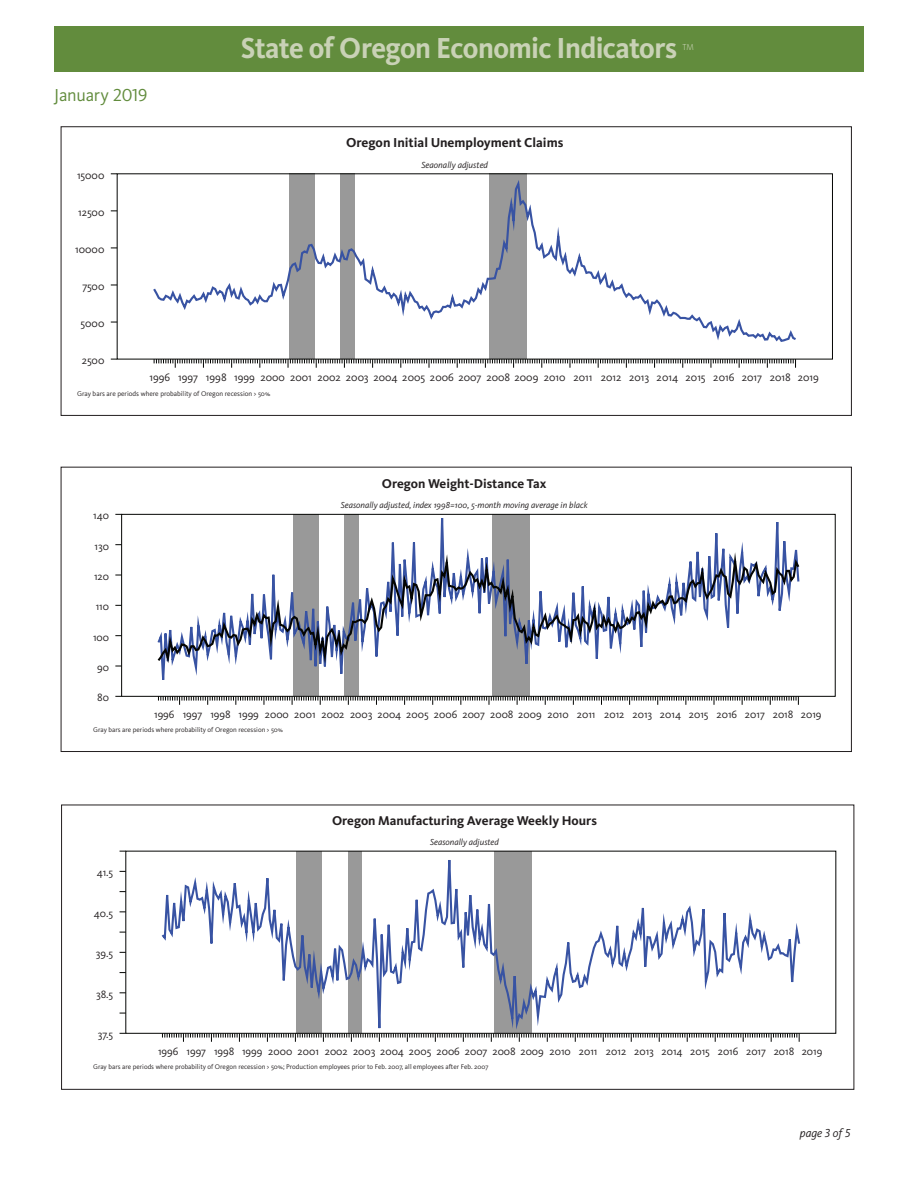
<style>
.page{position:relative;width:918px;height:1188px;background:#fff}
.page>*{position:absolute;margin:0;border:0;box-sizing:border-box;transform-origin:0 0}
.t1{font:700 30px "Kievit Pro";letter-spacing:-.025em;color:#c9d2b6;scale:.95 1}
.t2{font:18px "Kievit Pro";letter-spacing:-.015em;color:#628c3d}
.t3{font:700 13.5px "Kievit Pro";color:#231f20}
.t4{font:700 13.2px "Kievit Pro";color:#231f20}
.t5{font:italic 12px "Kievit Pro";color:#231f20}
.t6{font:11.25px "Kievit Pro";color:#231f20}
.t7{font:10.95px "Kievit Pro";color:#231f20}
.t8{font:italic 9.15px "Kievit Pro";color:#231f20}
.t9{font:italic 9px "Kievit Pro";color:#231f20}
.t10{font:300 9px "Kievit Pro";color:#c9d2b6}
.t11{font:7.05px "Kievit Pro";color:#231f20}
.t12{font:6.9px "Kievit Pro";color:#231f20}
</style>
<div class="page">
<div style="left:54px;top:27px;width:810px;height:45px;background:#628c3d"></div>
<svg style="left:154px;top:360px;width:642px;height:8px"></svg>
<div style="left:289px;top:174px;width:26px;height:185px;background:#999"></div>
<div style="left:341px;top:174px;width:14px;height:185px;background:#999"></div>
<div style="left:489px;top:174px;width:38px;height:185px;background:#999"></div>
<div style="left:117px;top:173px;width:716px;height:187px;border:1px solid #040503"></div>
<svg style="left:153px;top:176px;width:643px;height:169px"></svg>
<svg style="left:156px;top:466px;width:645px;height:239px"></svg>
<svg style="left:156px;top:543px;width:645px;height:128px"></svg>
<svg style="left:159px;top:850px;width:643px;height:192px"></svg>
<h2 class="t2" style="left:54px;top:84px;width:95px">January 2019</h2>
<p class="t6" style="left:77px;top:168px;width:29px">15000</p>
<p class="t6" style="left:78px;top:205px;width:28px">12500</p>
<p class="t6" style="left:75px;top:242px;width:31px">10000</p>
<p class="t6" style="left:82px;top:279px;width:24px">7500</p>
<p class="t6" style="left:81px;top:317px;width:25px">5000</p>
<p class="t6" style="left:82px;top:354px;width:24px">2500</p>
<h1 class="t1" style="left:241px;top:30px;width:461px">State of Oregon Economic Indicators</h1>
<p class="t10" style="left:683px;top:41px;width:13px">TM</p>
<p class="t3" style="left:346px;top:135px;width:219px">Oregon Initial Unemployment Claims</p>
<p class="t8" style="left:422px;top:159px;width:68px">Seaonally adjusted</p>
<p class="t6" style="left:150px;top:371px;width:671px">1996 1997 1998 1999 2000 2001 2002 2003 2004 2005 2006 2007 2008 2009 2010 2011 2012 2013 2014 2015 2016 2017 2018 2019</p>
<p class="t11" style="left:77px;top:389px;width:195px">Gray bars are periods where probability of Oregon recession &gt; 50%</p>
<p class="t7" style="left:93px;top:509px;width:17px">140</p>
<p class="t7" style="left:95px;top:539px;width:16px">130</p>
<p class="t7" style="left:94px;top:570px;width:17px">120</p>
<p class="t7" style="left:96px;top:600px;width:15px">110</p>
<p class="t7" style="left:93px;top:630px;width:18px">100</p>
<p class="t7" style="left:97px;top:661px;width:13px">90</p>
<p class="t7" style="left:97px;top:691px;width:13px">80</p>
<p class="t4" style="left:382px;top:476px;width:166px">Oregon Weight-Distance Tax</p>
<p class="t9" style="left:341px;top:500px;width:248px">Seasonally adjusted, index 1998=100, 5-month moving average in black</p>
<p class="t7" style="left:154px;top:708px;width:669px">1996 1997 1998 1999 2000 2001 2002 2003 2004 2005 2006 2007 2008 2009 2010 2011 2012 2013 2014 2015 2016 2017 2018 2019</p>
<p class="t12" style="left:93px;top:726px;width:191px">Gray bars are periods where probability of Oregon recession &gt; 50%</p>
<p class="t7" style="left:97px;top:866px;width:18px">41.5</p>
<p class="t7" style="left:94px;top:907px;width:21px">40.5</p>
<p class="t7" style="left:96px;top:947px;width:19px">39.5</p>
<p class="t7" style="left:96px;top:988px;width:19px">38.5</p>
<p class="t7" style="left:98px;top:1028px;width:17px">37.5</p>
<p class="t4" style="left:332px;top:813px;width:266px">Oregon Manufacturing Average Weekly Hours</p>
<p class="t9" style="left:430px;top:837px;width:70px">Seasonally adjusted</p>
<p class="t7" style="left:158px;top:1045px;width:666px">1996 1997 1998 1999 2000 2001 2002 2003 2004 2005 2006 2007 2008 2009 2010 2011 2012 2013 2014 2015 2016 2017 2018 2019</p>
<p class="t12" style="left:93px;top:1063px;width:397px">Gray bars are periods where probability of Oregon recession &gt; 50%; Production employees prior to Feb. 2007, all employees after Feb. 2007</p>
<p class="t5" style="left:800px;top:1126px;width:52px">page 3 of 5</p>
</div>
